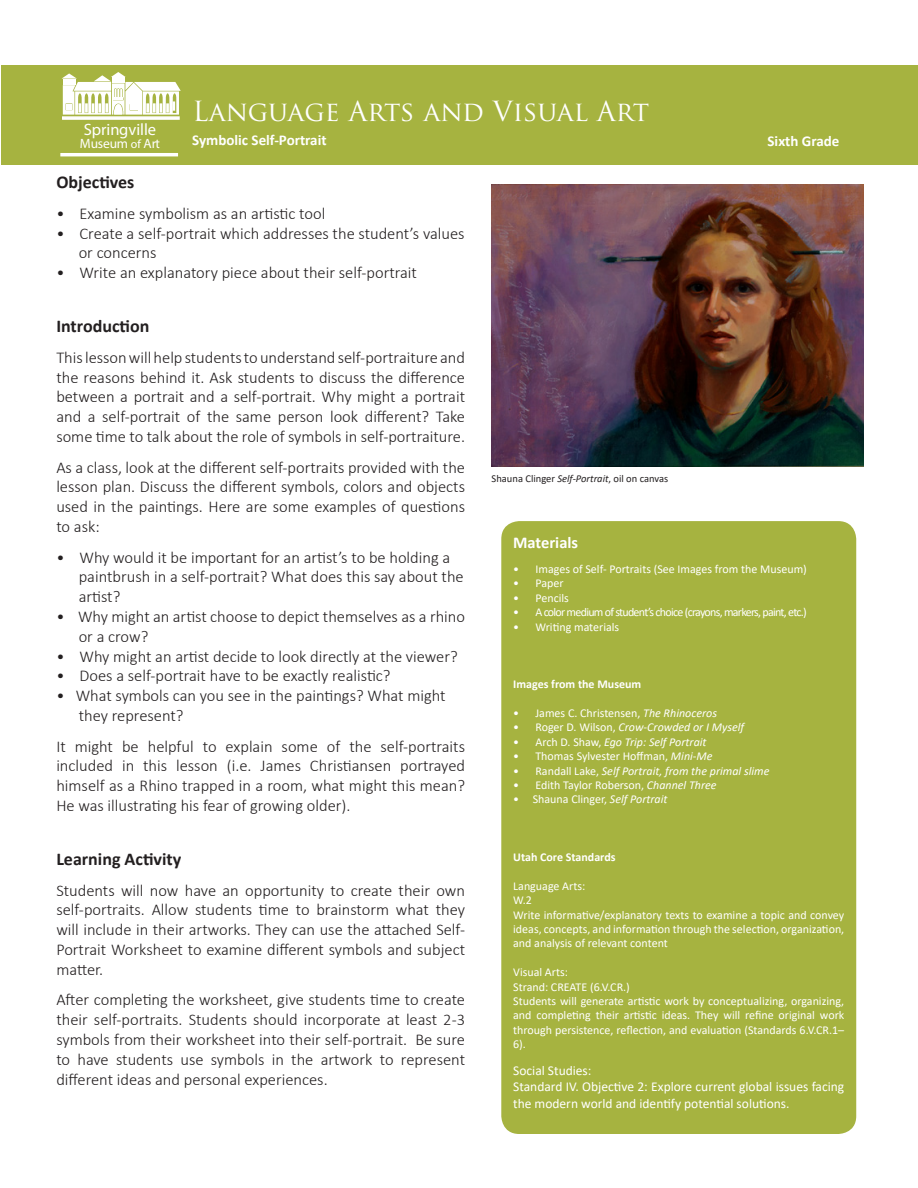
<style>
.page{position:relative;width:918px;height:1188px;background:#fff}
.page>*{position:absolute;margin:0;border:0;box-sizing:border-box;transform-origin:0 0}
.t1{font:27px "Trajan Pro";color:#fff}
.t2{font:700 18px "Calibri";color:#231f20}
.t3{font:300 16.5px/19.8px "Calibri";color:#231f20;text-align:justify}
.t4{font:16.5px "Myriad Pro";color:#fff}
.t5{font:700 16.5px "Calibri";color:#fff}
.t6{font:700 15px "Calibri";color:#fff}
.t7{font:13.5px/16.2px "Calibri";color:#fff}
.t8{font:13.5px "Myriad Pro";color:#fff}
.t9{font:12px/14.4px "Calibri";color:#fff;text-align:justify}
.t10{font:italic 12px "Calibri";color:#fff}
.t11{font:12px "Calibri";letter-spacing:-.06em;color:#fff}
.t12{font:700 12px "Calibri";color:#fff}
.t13{font:10.5px "Calibri";color:#231f20}
.s1{font-size:12px}
.s2{font-style:italic}
.s3{font-style:normal}
</style>
<div class="page">
<div style="left:2px;top:65px;width:916px;height:99px;background:#a6b340"></div>
<svg style="left:62px;top:116px;width:118px;height:4px"></svg>
<svg style="left:62px;top:72px;width:119px;height:43px"></svg>
<hr style="left:60px;top:153px;width:118px;height:3px;background:#fff">
<div style="left:501px;top:521px;width:355px;height:613px;background:#a6b340;border-radius:18px"></div>
<img style="left:492px;top:184px;width:372px;height:282px">
<p class="t4" style="left:84px;top:119px;width:74px">Springville</p>
<p class="t8" style="left:80px;top:135px;width:82px">Museum <span class="s1">of</span> Art</p>
<p class="t1" style="left:192px;top:94px;width:458px">Language Arts and Visual Art</p>
<p class="t6" style="left:192px;top:129px;width:136px">Symbolic Self-Portrait</p>
<p class="t6" style="left:768px;top:130px;width:73px">Sixth Grade</p>
<p class="t2" style="left:56px;top:169px;width:80px">Objectives</p>
<p class="t3" style="left:56px;top:203px;width:271px">• Examine symbolism as an artistic tool</p>
<p class="t3" style="left:56px;top:223px;width:410px">• Create a self-portrait which addresses the student’s values</p>
<p class="t3" style="left:79px;top:243px;width:79px">or concerns</p>
<p class="t3" style="left:56px;top:263px;width:362px">• Write an explanatory piece about their self-portrait</p>
<p class="t2" style="left:56px;top:313px;width:95px">Introduction</p>
<p class="t3" style="left:56px;top:347px;width:410px">This lesson will help students to understand self-portraiture and the reasons behind it. Ask students to discuss the difference between a portrait and a self-portrait. Why might a portrait and a self-portrait of the same person look different? Take some time to talk about the role of symbols in self-portraiture.</p>
<p class="t3" style="left:56px;top:457px;width:410px">As a class, look at the different self-portraits provided with the lesson plan. Discuss the different symbols, colors and objects used in the paintings. Here are some examples of questions to ask:</p>
<p class="t3" style="left:56px;top:547px;width:396px">• Why would it be important for an artist’s to be holding a</p>
<p class="t3" style="left:79px;top:567px;width:387px">paintbrush in a self-portrait? What does this say about the</p>
<p class="t3" style="left:79px;top:587px;width:43px">artist?</p>
<p class="t3" style="left:56px;top:606px;width:410px">• Why might an artist choose to depict themselves as a rhino</p>
<p class="t3" style="left:79px;top:626px;width:71px">or a crow?</p>
<p class="t3" style="left:56px;top:646px;width:403px">• Why might an artist decide to look directly at the viewer?</p>
<p class="t3" style="left:56px;top:666px;width:336px">• Does a self-portrait have to be exactly realistic?</p>
<p class="t3" style="left:56px;top:686px;width:391px">• What symbols can you see in the paintings? What might</p>
<p class="t3" style="left:79px;top:705px;width:106px">they represent?</p>
<p class="t3" style="left:56px;top:736px;width:410px">It might be helpful to explain some of the self-portraits included in this lesson (i.e. James Christiansen portrayed himself as a Rhino trapped in a room, what might this mean?<br>He was illustrating his fear of growing older).</p>
<p class="t2" style="left:56px;top:846px;width:126px">Learning Activity</p>
<p class="t3" style="left:56px;top:880px;width:410px">Students will now have an opportunity to create their own self-portraits. Allow students time to brainstorm what they will include in their artworks. They can use the attached Self-Portrait Worksheet to examine different symbols and subject matter.</p>
<p class="t3" style="left:56px;top:990px;width:410px">After completing the worksheet, give students time to create their self-portraits. Students should incorporate at least 2-3 symbols from their worksheet into their self-portrait. Be sure to have students use symbols in the artwork to represent different ideas and personal experiences.</p>
<p class="t13" style="left:492px;top:471px;width:178px">Shauna Clinger <span class="s2">Self-Portrait</span>, oil on canvas</p>
<p class="t5" style="left:513px;top:531px;width:66px">Materials</p>
<p class="t9" style="left:513px;top:562px;width:295px">• Images of Self- Portraits (See Images from the Museum)</p>
<p class="t9" style="left:513px;top:576px;width:52px">• Paper</p>
<p class="t9" style="left:513px;top:590px;width:57px">• Pencils</p>
<p class="t11" style="left:513px;top:604px;width:295px">• A color medium of student’s choice (crayons, markers, paint, etc.)</p>
<p class="t9" style="left:513px;top:619px;width:108px">• Writing materials</p>
<p class="t12" style="left:513px;top:676px;width:130px">Images from the Museum</p>
<p class="t9" style="left:513px;top:706px;width:205px">• James C. Christensen, <span class="s2">The Rhinoceros</span></p>
<p class="t10" style="left:513px;top:719px;width:233px"><span class="s3">• Roger D. Wilson,</span> Crow-Crowded or I Myself</p>
<p class="t10" style="left:513px;top:734px;width:195px"><span class="s3">• Arch D. Shaw,</span> Ego Trip: Self Portrait</p>
<p class="t9" style="left:513px;top:749px;width:201px">• Thomas Sylvester Hoffman, <span class="s2">Mini-Me</span></p>
<p class="t10" style="left:513px;top:762px;width:258px"><span class="s3">• Randall Lake,</span> Self Portrait, from the primal slime</p>
<p class="t9" style="left:513px;top:778px;width:205px">• Edith Taylor Roberson, <span class="s2">Channel Three</span></p>
<p class="t9" style="left:513px;top:792px;width:156px">• Shauna Clinger, <span class="s2">Self Portrait</span></p>
<p class="t12" style="left:513px;top:849px;width:104px">Utah Core Standards</p>
<p class="t9" style="left:513px;top:878px;width:74px">Language Arts:</p>
<p class="t9" style="left:513px;top:893px;width:20px">W.2</p>
<p class="t9" style="left:513px;top:907px;width:333px">Write informative/explanatory texts to examine a topic and convey ideas, concepts, and information through the selection, organization, and analysis of relevant content</p>
<p class="t9" style="left:513px;top:965px;width:56px">Visual Arts:</p>
<p class="t9" style="left:513px;top:979px;width:118px">Strand: CREATE (6.V.CR.)</p>
<p class="t9" style="left:513px;top:994px;width:333px">Students will generate artistic work by conceptualizing, organizing, and completing their artistic ideas. They will refine original work through persistence, reflection, and evaluation (Standards 6.V.CR.1– 6).</p>
<p class="t7" style="left:513px;top:1062px;width:80px">Social Studies:</p>
<p class="t7" style="left:513px;top:1079px;width:333px">Standard IV. Objective 2: Explore current global issues facing the modern world and identify potential solutions.</p>
</div>
